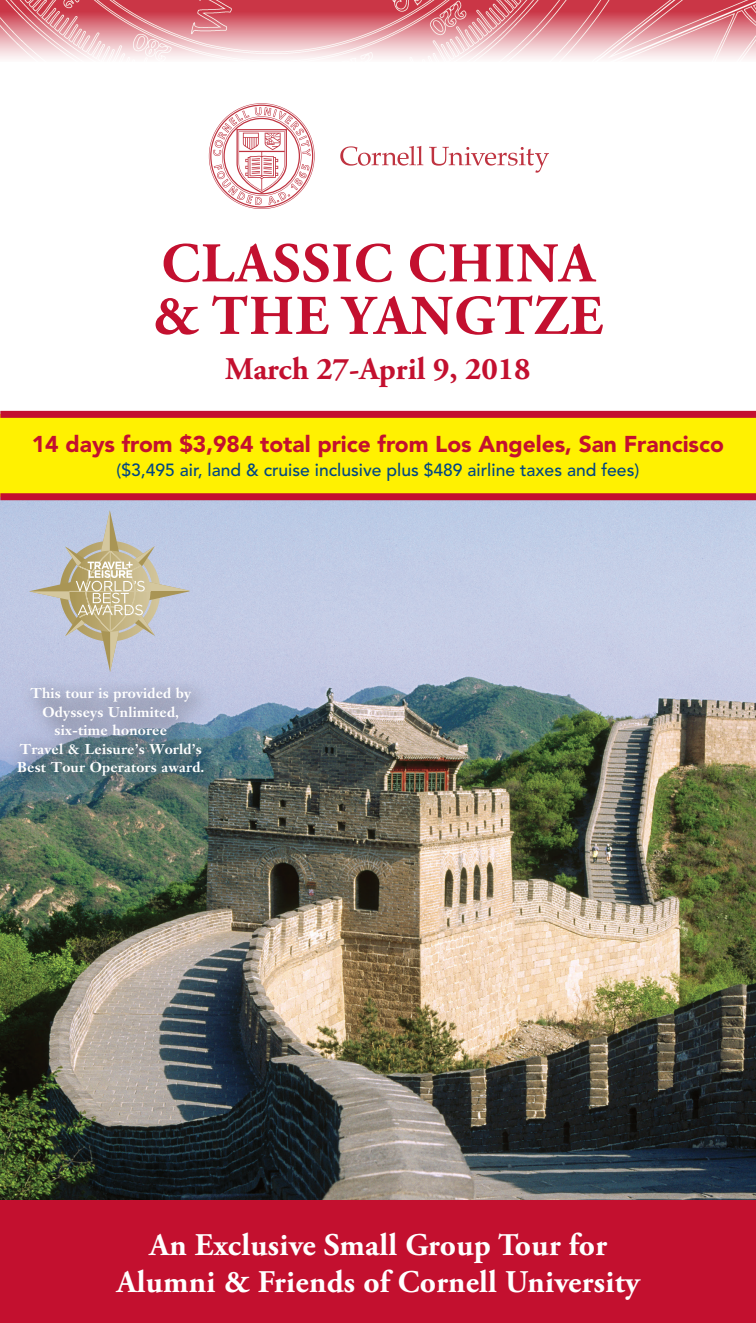
<style>
.page{position:relative;width:756px;height:1323px;background:#fff}
.page>*{position:absolute;margin:0;border:0;box-sizing:border-box;transform-origin:0 0}
.Trip_Title_-_Horizon{font:700 56px/52.5px "Adobe Garamond Pro";letter-spacing:.025em;color:#c3102f}
.Small_Group_Tour_Tex{font:700 31.5px/36.8px "Adobe Garamond Pro";letter-spacing:.01em;color:#fff;text-align:center}
.Travel_Dates_-_Horiz{font:700 31.5px "Adobe Garamond Pro";color:#c3102f}
.Trip_Details__Red_te{font:900 22.75px "Avenir";color:#c3102f}
.Cost_Details__Blue_t{font:500 17.5px "Avenir";color:#004684}
.t1{font:700 14px/18.4px "Janson Text";letter-spacing:.015em;color:#fff;text-align:center}
</style>
<div class="page">
<img style="left:0;top:500px;width:756px;height:700px">
<svg style="left:29px;top:510px;width:161px;height:162px;background:#c0c2c4"></svg>
<svg style="left:7px;top:676px;width:216px;height:121px;background:#8293a5"></svg>
<div style="left:0;top:1200px;width:756px;height:123px;background:#c3102f"></div>
<div style="left:0;top:414px;width:756px;height:83px;background:#fff101"></div>
<div style="left:0;top:411px;width:756px;height:7px;background:#c3102f"></div>
<div style="left:0;top:493px;width:756px;height:7px;background:#c3102f"></div>
<img style="left:0;top:0;width:756px;height:59px">
<svg style="left:340px;top:146px;width:83px;height:20px"></svg>
<svg style="left:429px;top:147px;width:120px;height:26px"></svg>
<svg style="left:209px;top:103px;width:106px;height:106px"></svg>
<p class="Trip_Title_-_Horizon" style="left:152px;top:238px;width:452px">CLASSIC CHINA &amp; THE YANGTZE</p>
<p class="Travel_Dates_-_Horiz" style="left:225px;top:351px;width:307px">March 27-April 9, 2018</p>
<p class="Trip_Details__Red_te" style="left:32px;top:430px;width:694px">14 days from $3,984 total price from Los Angeles, San Francisco</p>
<p class="Cost_Details__Blue_t" style="left:116px;top:460px;width:524px">($3,495 air, land &amp; cruise inclusive plus $489 airline taxes and fees)</p>
<p class="t1" style="left:17px;top:684px;width:189px">This tour is provided by<br>Odysseys Unlimited, six-time honoree<br>Travel &amp; Leisure’s World’s<br>Best Tour Operators award.</p>
<p class="Small_Group_Tour_Tex" style="left:117px;top:1227px;width:525px">An Exclusive Small Group Tour for<br>Alumni &amp; Friends of Cornell University</p>
</div>
